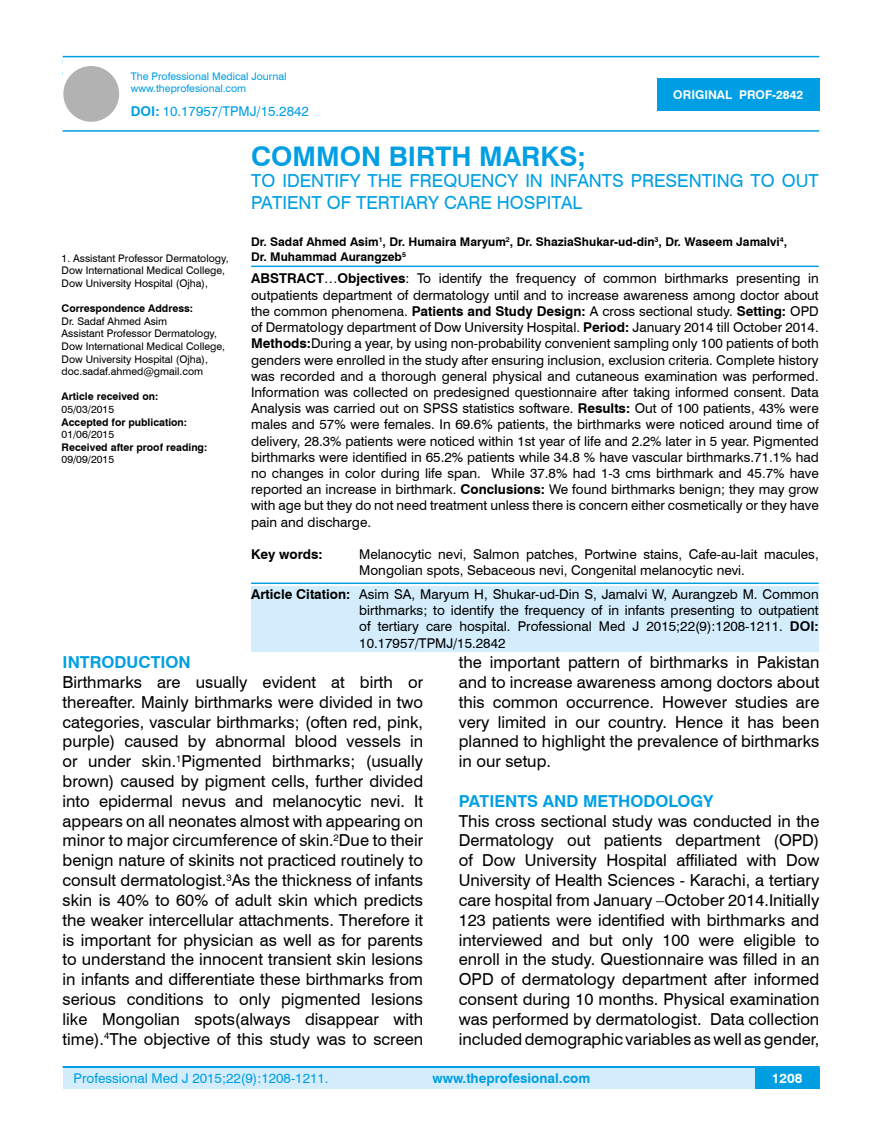
<style>
.page{position:relative;width:882px;height:1145px;background:#fff}
.page>*{position:absolute;margin:0;border:0;box-sizing:border-box;transform-origin:0 0}
.t1{font:700 27px "Swiss 721 BT";color:#009fe3}
.t2{font:18px/21.6px "Swiss 721 BT";color:#009fe3}
.t3{font:16.5px/19.8px "Swiss 721 BT";color:#000;text-align:justify}
.t4{font:700 16.5px "Swiss 721 BT";color:#009fe3}
.t5{font:13.5px/16.2px "Swiss 721 BT";color:#000;text-align:justify}
.t6{font:13.5px "Swiss 721 BT";color:#009fe3}
.t7{font:700 13.5px "Swiss 721 BT";color:#009fe3}
.t8{font:700 13.5px "Swiss 721 BT";color:#000}
.t9{font:700 13.5px "Swiss 721 BT";color:#fff}
.t10{font:700 12px/14.4px "Swiss 721 BT";color:#000}
.t11{font:700 12px "Swiss 721 BT";color:#fff}
.t12{font:10.5px/12.6px "Swiss 721 BT";color:#000}
.t13{font:700 10.5px "Swiss 721 BT";color:#000}
.t14{font:10.5px/12.6px "Swiss 721 BT";color:#009fe3}
.s1{font-weight:700}
</style>
<div class="page">
<div style="left:63px;top:1067px;width:756px;height:21px;background:#d4edfc"></div>
<hr style="left:63px;top:1066px;width:756px;height:2px;background:#009fe3">
<div style="left:754px;top:1068px;width:65px;height:20px;background:#009fe3"></div>
<hr style="left:63px;top:56px;width:756px;height:1px;background:#009fe3">
<hr style="left:63px;top:130px;width:756px;height:2px;background:#009fe3">
<div style="left:63px;top:66px;width:56px;height:56px;background:#b3b2b2;border-radius:50%"></div>
<div style="left:657px;top:78px;width:162px;height:33px;background:#009fe3"></div>
<hr style="left:251px;top:265px;width:567px;height:2px;background:#009fe3">
<hr style="left:251px;top:582px;width:567px;height:2px;background:#009fe3">
<div style="left:251px;top:586px;width:567px;height:65px;background:#d4edfc"></div>
<p class="t14" style="left:131px;top:69px;width:157px">The Professional Medical Journal www.theprofesional.com</p>
<p class="t6" style="left:131px;top:102px;width:179px"><span class="s1">DOI:</span> 10.17957/TPMJ/15.2842</p>
<p class="t11" style="left:673px;top:87px;width:131px">ORIGINAL PROF-2842</p>
<p class="t12" style="left:62px;top:251px;width:168px">1. Assistant Professor Dermatology,<br>Dow International Medical College,<br>Dow University Hospital (Ojha),</p>
<p class="t13" style="left:62px;top:301px;width:133px">Correspondence Address:</p>
<p class="t12" style="left:62px;top:314px;width:165px">Dr. Sadaf Ahmed Asim<br>Assistant Professor Dermatology,<br>Dow International Medical College,<br>Dow University Hospital (Ojha), doc.sadaf.ahmed@gmail.com</p>
<p class="t13" style="left:62px;top:389px;width:98px">Article received on:</p>
<p class="t12" style="left:62px;top:402px;width:54px">05/03/2015</p>
<p class="t13" style="left:62px;top:414px;width:127px">Accepted for publication:</p>
<p class="t12" style="left:62px;top:428px;width:54px">01/06/2015</p>
<p class="t13" style="left:62px;top:440px;width:147px">Received after proof reading:</p>
<p class="t12" style="left:62px;top:453px;width:54px">09/09/2015</p>
<h1 class="t1" style="left:251px;top:137px;width:336px">COMMON BIRTH MARKS;</h1>
<h2 class="t2" style="left:251px;top:169px;width:569px">TO IDENTIFY THE FREQUENCY IN INFANTS PRESENTING TO OUT<br>PATIENT OF TERTIARY CARE HOSPITAL</h2>
<p class="t10" style="left:251px;top:234px;width:537px">Dr. Sadaf Ahmed Asim<sup>1</sup>, Dr. Humaira Maryum<sup>2</sup>, Dr. ShaziaShukar-ud-din<sup>3</sup>, Dr. Waseem Jamalvi<sup>4</sup>,<br>Dr. Muhammad Aurangzeb<sup>5</sup></p>
<p class="t5" style="left:251px;top:270px;width:569px"><span class="s1">ABSTRACT</span>…<span class="s1">Objectives</span>: To identify the frequency of common birthmarks presenting in outpatients department of dermatology until and to increase awareness among doctor about the common phenomena. <span class="s1">Patients and Study Design:</span> A cross sectional study. <span class="s1">Setting:</span> OPD of Dermatology department of Dow University Hospital. <span class="s1">Period:</span> January 2014 till October 2014.<br><span class="s1">Methods:</span>During a year, by using non-probability convenient sampling only 100 patients of both genders were enrolled in the study after ensuring inclusion, exclusion criteria. Complete history was recorded and a thorough general physical and cutaneous examination was performed.<br>Information was collected on predesigned questionnaire after taking informed consent. Data Analysis was carried out on SPSS statistics software. <span class="s1">Results:</span> Out of 100 patients, 43% were males and 57% were females. In 69.6% patients, the birthmarks were noticed around time of delivery, 28.3% patients were noticed within 1st year of life and 2.2% later in 5 year. Pigmented birthmarks were identified in 65.2% patients while 34.8 % have vascular birthmarks.71.1% had no changes in color during life span. While 37.8% had 1-3 cms birthmark and 45.7% have reported an increase in birthmark. <span class="s1">Conclusions:</span> We found birthmarks benign; they may grow with age but they do not need treatment unless there is concern either cosmetically or they have pain and discharge.</p>
<p class="t8" style="left:251px;top:545px;width:73px">Key words:</p>
<p class="t5" style="left:359px;top:545px;width:460px">Melanocytic nevi, Salmon patches, Portwine stains, Cafe-au-lait macules,<br>Mongolian spots, Sebaceous nevi, Congenital melanocytic nevi.</p>
<p class="t5" style="left:359px;top:585px;width:461px;text-indent:-108px"><span class="s1">Article Citation:</span> Asim SA, Maryum H, Shukar-ud-Din S, Jamalvi W, Aurangzeb M. Common birthmarks; to identify the frequency of in infants presenting to outpatient of tertiary care hospital. Professional Med J 2015;22(9):1208-1211. <span class="s1">DOI:<br></span>10.17957/TPMJ/15.2842</p>
<p class="t4" style="left:63px;top:651px;width:130px">INTRODUCTION</p>
<p class="t3" style="left:63px;top:671px;width:362px">Birthmarks are usually evident at birth or thereafter. Mainly birthmarks were divided in two categories, vascular birthmarks; (often red, pink, purple) caused by abnormal blood vessels in or under skin.<sup>1</sup>Pigmented birthmarks; (usually brown) caused by pigment cells, further divided into epidermal nevus and melanocytic nevi. It appears on all neonates almost with appearing on minor to major circumference of skin.<sup>2</sup>Due to their benign nature of skinits not practiced routinely to consult dermatologist.<sup>3</sup>As the thickness of infants skin is 40% to 60% of adult skin which predicts the weaker intercellular attachments. Therefore it is important for physician as well as for parents to understand the innocent transient skin lesions in infants and differentiate these birthmarks from serious conditions to only pigmented lesions like Mongolian spots(always disappear with time).<sup>4</sup>The objective of this study was to screen</p>
<p class="t3" style="left:458px;top:652px;width:362px">the important pattern of birthmarks in Pakistan and to increase awareness among doctors about this common occurrence. However studies are very limited in our country. Hence it has been planned to highlight the prevalence of birthmarks in our setup.</p>
<p class="t4" style="left:458px;top:789px;width:256px">PATIENTS AND METHODOLOGY</p>
<p class="t3" style="left:458px;top:810px;width:362px">This cross sectional study was conducted in the Dermatology out patients department (OPD) of Dow University Hospital affiliated with Dow University of Health Sciences - Karachi, a tertiary care hospital from January –October 2014.Initially 123 patients were identified with birthmarks and interviewed and but only 100 were eligible to enroll in the study. Questionnaire was filled in an OPD of dermatology department after informed consent during 10 months. Physical examination was performed by dermatologist. Data collection included demographic variables as well as gender,</p>
<p class="t6" style="left:74px;top:1069px;width:256px">Professional Med J 2015;22(9):1208-1211.</p>
<p class="t7" style="left:432px;top:1069px;width:159px">www.theprofesional.com</p>
<p class="t9" style="left:771px;top:1069px;width:32px">1208</p>
</div>
